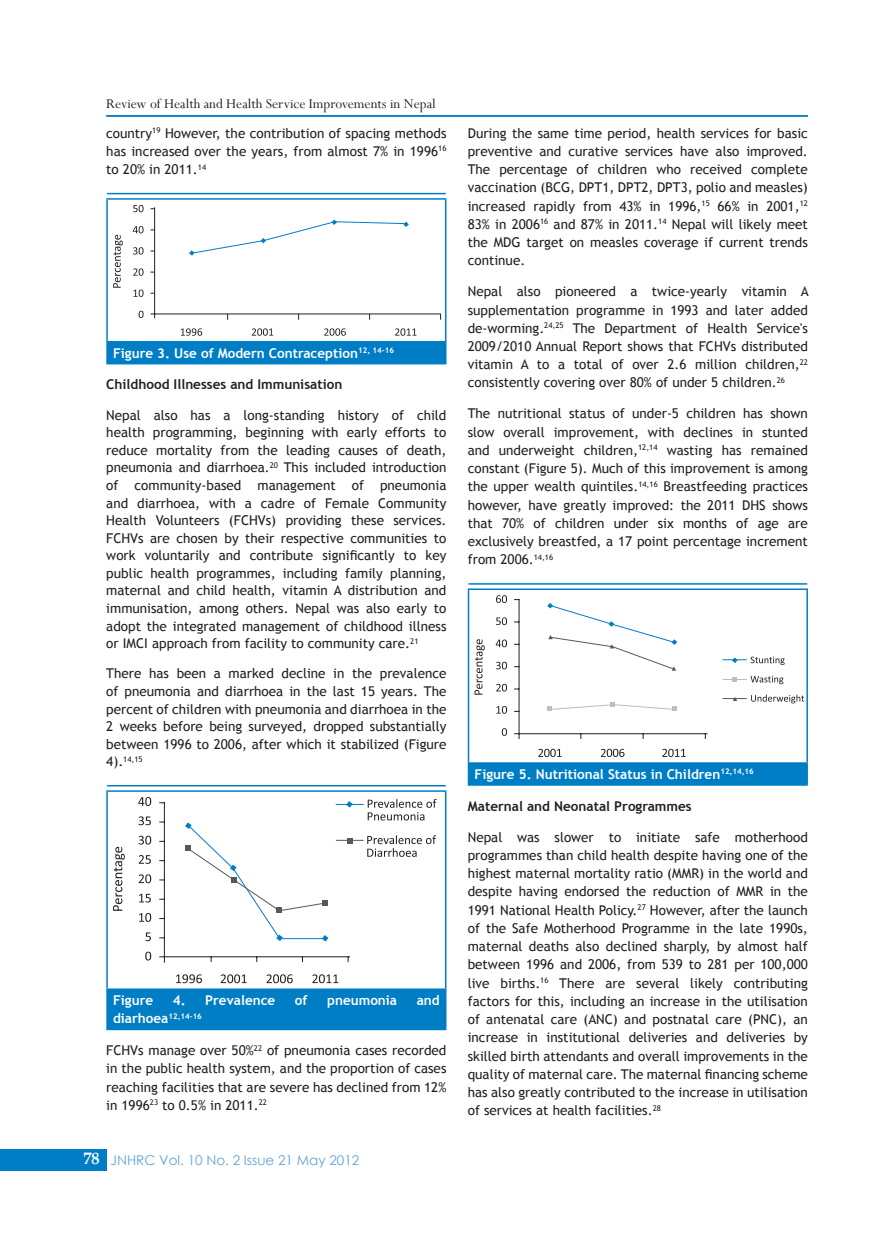
<style>
.page{position:relative;width:893px;height:1234px;background:#fff}
.page>*{position:absolute;margin:0;border:0;box-sizing:border-box;transform-origin:0 0}
.t1{font:15px "Perpetua";color:#231f20}
.maintext{font:13.5px/18.1px "Trebuchet MS";color:#231f20;text-align:justify}
.maintext-2{font:700 13.5px "Trebuchet MS";color:#fff}
.maintext-3{font:700 13.5px "Trebuchet MS";color:#231f20}
.t2{font:13.5px "Century Gothic";color:#60a3d8}
.maintext-4{font:7.8px "Trebuchet MS";color:#231f20}
.s1{font-size:13.5px}
.s2{font-family:"Book Antiqua";font-weight:700;font-size:16.5px;color:#fff}
</style>
<div class="page">
<div style="left:0;top:1148px;width:106px;height:21px;background:#007ec5"></div>
<hr style="left:106px;top:115px;width:702px;height:2px;background:#007ec5">
<div style="left:107px;top:341px;width:339px;height:22px;background:#007ec5"></div>
<hr style="left:107px;top:193px;width:339px;height:1px;background:#007ec5">
<hr style="left:106px;top:198px;width:340px;height:2px;background:#007ec5">
<hr style="left:106px;top:200px;width:2px;height:141px;background:#007ec5">
<hr style="left:445px;top:200px;width:1px;height:141px;background:#007ec5">
<hr style="left:106px;top:341px;width:340px;height:1px;background:#007ec5">
<hr style="left:106px;top:342px;width:2px;height:21px;background:#007ec5">
<hr style="left:106px;top:363px;width:340px;height:1px;background:#007ec5">
<hr style="left:154px;top:207px;width:1px;height:111px;background:#231f20">
<hr style="left:150px;top:313px;width:291px;height:1px;background:#231f20">
<svg style="left:133px;top:289px;width:11px;height:8px"></svg>
<svg style="left:133px;top:268px;width:11px;height:8px"></svg>
<svg style="left:133px;top:247px;width:11px;height:7px"></svg>
<svg style="left:133px;top:226px;width:11px;height:7px"></svg>
<svg style="left:133px;top:205px;width:11px;height:7px"></svg>
<svg style="left:139px;top:310px;width:5px;height:8px"></svg>
<svg style="left:181px;top:328px;width:21px;height:7px"></svg>
<svg style="left:252px;top:328px;width:21px;height:7px"></svg>
<svg style="left:324px;top:328px;width:22px;height:7px"></svg>
<svg style="left:395px;top:328px;width:22px;height:7px"></svg>
<svg style="left:113px;top:235px;width:10px;height:52px"></svg>
<svg style="left:189px;top:219px;width:220px;height:37px"></svg>
<div style="left:107px;top:988px;width:339px;height:41px;background:#007ec5"></div>
<hr style="left:107px;top:784px;width:339px;height:2px;background:#007ec5">
<hr style="left:106px;top:790px;width:340px;height:1px;background:#007ec5">
<hr style="left:106px;top:791px;width:2px;height:197px;background:#007ec5">
<hr style="left:445px;top:791px;width:1px;height:197px;background:#007ec5">
<hr style="left:106px;top:988px;width:340px;height:1px;background:#007ec5">
<hr style="left:106px;top:989px;width:2px;height:39px;background:#007ec5">
<hr style="left:106px;top:1028px;width:340px;height:1px;background:#007ec5">
<hr style="left:164px;top:802px;width:1px;height:160px;background:#231f20">
<hr style="left:159px;top:956px;width:191px;height:1px;background:#231f20">
<svg style="left:176px;top:974px;width:26px;height:8px"></svg>
<svg style="left:221px;top:974px;width:24px;height:8px"></svg>
<svg style="left:267px;top:974px;width:26px;height:8px"></svg>
<svg style="left:312px;top:974px;width:25px;height:8px"></svg>
<svg style="left:139px;top:913px;width:12px;height:8px"></svg>
<svg style="left:139px;top:893px;width:12px;height:9px"></svg>
<svg style="left:139px;top:874px;width:12px;height:9px"></svg>
<svg style="left:139px;top:855px;width:12px;height:8px"></svg>
<svg style="left:139px;top:835px;width:12px;height:9px"></svg>
<svg style="left:139px;top:816px;width:12px;height:9px"></svg>
<svg style="left:138px;top:797px;width:13px;height:8px"></svg>
<svg style="left:145px;top:932px;width:6px;height:8px"></svg>
<svg style="left:145px;top:951px;width:6px;height:9px"></svg>
<svg style="left:113px;top:846px;width:12px;height:64px"></svg>
<svg style="left:185px;top:822px;width:143px;height:119px"></svg>
<svg style="left:336px;top:835px;width:100px;height:21px"></svg>
<svg style="left:336px;top:799px;width:101px;height:21px"></svg>
<div style="left:468px;top:762px;width:339px;height:22px;background:#007ec5"></div>
<hr style="left:468px;top:583px;width:339px;height:1px;background:#007ec5">
<hr style="left:468px;top:588px;width:340px;height:2px;background:#007ec5">
<hr style="left:468px;top:590px;width:1px;height:172px;background:#007ec5">
<hr style="left:806px;top:590px;width:2px;height:172px;background:#007ec5">
<hr style="left:468px;top:762px;width:340px;height:1px;background:#007ec5">
<hr style="left:806px;top:763px;width:2px;height:21px;background:#007ec5">
<hr style="left:468px;top:784px;width:340px;height:1px;background:#007ec5">
<svg style="left:474px;top:639px;width:11px;height:55px"></svg>
<svg style="left:496px;top:706px;width:11px;height:7px"></svg>
<svg style="left:496px;top:683px;width:11px;height:8px"></svg>
<svg style="left:496px;top:661px;width:11px;height:8px"></svg>
<svg style="left:496px;top:639px;width:11px;height:8px"></svg>
<svg style="left:496px;top:617px;width:11px;height:8px"></svg>
<svg style="left:496px;top:595px;width:11px;height:7px"></svg>
<svg style="left:502px;top:728px;width:5px;height:7px"></svg>
<svg style="left:538px;top:748px;width:22px;height:8px"></svg>
<svg style="left:601px;top:748px;width:23px;height:8px"></svg>
<svg style="left:662px;top:748px;width:23px;height:8px"></svg>
<svg style="left:548px;top:702px;width:129px;height:8px"></svg>
<svg style="left:547px;top:603px;width:130px;height:67px"></svg>
<hr style="left:519px;top:599px;width:1px;height:139px;background:#231f20">
<hr style="left:514px;top:733px;width:193px;height:1px;background:#231f20">
<svg style="left:722px;top:694px;width:82px;height:9px"></svg>
<svg style="left:722px;top:675px;width:61px;height:9px"></svg>
<svg style="left:722px;top:656px;width:63px;height:9px"></svg>
<p class="t1" style="left:106px;top:95px;width:331px">Review of Health and Health Service Improvements in Nepal</p>
<p class="maintext" style="left:106px;top:124px;width:342px">country<sup>19</sup> However, the contribution of spacing methods has increased over the years, from almost 7% in 1996<sup>16 </sup>to 20% in 2011.<sup>14</sup></p>
<p class="maintext-2" style="left:113px;top:344px;width:282px">Figure 3. Use of Modern Contraception<sup>12,</sup> <sup>14-16</sup></p>
<p class="maintext-3" style="left:106px;top:376px;width:238px">Childhood Illnesses and Immunisation</p>
<p class="maintext" style="left:106px;top:406px;width:342px;line-height:17.5px">Nepal also has a long-standing history of child health programming, beginning with early efforts to reduce mortality from the leading causes of death, pneumonia and diarrhoea.<sup>20</sup> This included introduction of community-based management of pneumonia and diarrhoea, with a cadre of Female Community Health Volunteers (FCHVs) providing these services.<br>FCHVs are chosen by their respective communities to work voluntarily and contribute significantly to key public health programmes, including family planning, maternal and child health, vitamin A distribution and immunisation, among others. Nepal was also early to adopt the integrated management of childhood illness or IMCI approach from facility to community care.<sup>21</sup></p>
<p class="maintext" style="left:106px;top:665px;width:342px;line-height:17.5px">There has been a marked decline in the prevalence of pneumonia and diarrhoea in the last 15 years. The percent of children with pneumonia and diarrhoea in the 2 weeks before being surveyed, dropped substantially between 1996 to 2006, after which it stabilized (Figure</p>
<p class="maintext-4" style="left:106px;top:754px;width:38px"><span class="s1">4).</span>14,15</p>
<p class="maintext-2" style="left:113px;top:991px;width:42px">Figure</p>
<p class="maintext-2" style="left:173px;top:991px;width:104px">4. Prevalence</p>
<p class="maintext-2" style="left:295px;top:991px;width:14px">of</p>
<p class="maintext-2" style="left:327px;top:991px;width:71px">pneumonia</p>
<p class="maintext-2" style="left:417px;top:991px;width:25px">and</p>
<p class="maintext-2" style="left:113px;top:1009px;width:90px">diarhoea<sup>12,14-16</sup></p>
<p class="maintext" style="left:106px;top:1041px;width:342px">FCHVs manage over 50%<sup>22</sup> of pneumonia cases recorded in the public health system, and the proportion of cases reaching facilities that are severe has declined from 12% in 1996<sup>23</sup> to 0.5% in 2011.<sup>22</sup></p>
<p class="t2" style="left:83px;top:1150px;width:278px"><span class="s2">78</span> JNHRC Vol. 10 No. 2 Issue 21 May 2012</p>
<p class="maintext" style="left:468px;top:124px;width:342px">During the same time period, health services for basic preventive and curative services have also improved.<br>The percentage of children who received complete vaccination (BCG, DPT1, DPT2, DPT3, polio and measles) increased rapidly from 43% in 1996,<sup>15</sup> 66% in 2001,<sup>12<br></sup>83% in 2006<sup>16</sup> and 87% in 2011.<sup>14</sup> Nepal will likely meet the MDG target on measles coverage if current trends continue.</p>
<p class="maintext" style="left:468px;top:282px;width:342px">Nepal also pioneered a twice-yearly vitamin A supplementation programme in 1993 and later added de-worming.<sup>24,25</sup> The Department of Health Service's 2009/2010 Annual Report shows that FCHVs distributed vitamin A to a total of over 2.6 million children,<sup>22 </sup>consistently covering over 80% of under 5 children.<sup>26</sup></p>
<p class="maintext" style="left:468px;top:405px;width:342px">The nutritional status of under-5 children has shown slow overall improvement, with declines in stunted and underweight children,<sup>12,14</sup> wasting has remained constant (Figure 5). Much of this improvement is among the upper wealth quintiles.<sup>14,16</sup> Breastfeeding practices however, have greatly improved: the 2011 DHS shows that 70% of children under six months of age are exclusively breastfed, a 17 point percentage increment from 2006.<sup>14,16</sup></p>
<p class="maintext-2" style="left:474px;top:765px;width:281px">Figure 5. Nutritional Status in Children<sup>12,14,16</sup></p>
<p class="maintext-3" style="left:468px;top:797px;width:225px">Maternal and Neonatal Programmes</p>
<p class="maintext" style="left:468px;top:827px;width:342px">Nepal was slower to initiate safe motherhood programmes than child health despite having one of the highest maternal mortality ratio (MMR) in the world and despite having endorsed the reduction of MMR in the 1991 National Health Policy.<sup>27</sup> However, after the launch of the Safe Motherhood Programme in the late 1990s, maternal deaths also declined sharply, by almost half between 1996 and 2006, from 539 to 281 per 100,000 live births.<sup>16</sup> There are several likely contributing factors for this, including an increase in the utilisation of antenatal care (ANC) and postnatal care (PNC), an increase in institutional deliveries and deliveries by skilled birth attendants and overall improvements in the quality of maternal care. The maternal financing scheme has also greatly contributed to the increase in utilisation of services at health facilities.<sup>28</sup></p>
</div>
